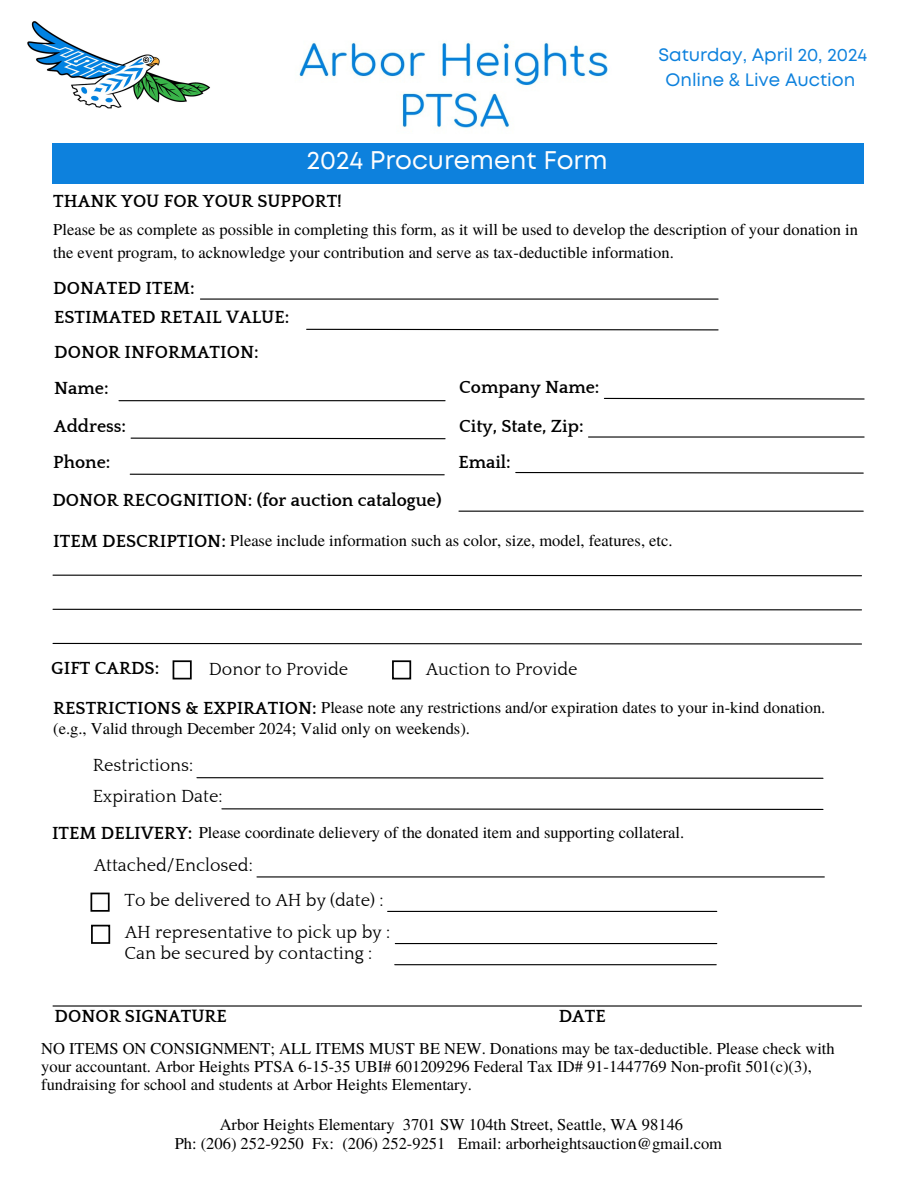
<style>
.page{position:relative;width:918px;height:1188px;background:#fff}
.page>*{position:absolute;margin:0;border:0;box-sizing:border-box;transform-origin:0 0}
.t1{font:25.5px "Mont";color:#fefefe}
.t2{font:700 18px "Quattrocento";color:#000}
.t3{font:18px "Quattrocento";color:#000}
.t4{font:18px "Mont";color:#0d81dd}
.t5{font:16.5px/18px "Te X Gyre Termes";color:#000}
.s1{font-family:"Quattrocento";font-weight:700;font-size:18px}
</style>
<div class="page">
<img style="left:27px;top:21px;width:183px;height:88px">
<img style="left:299px;top:42px;width:309px;height:86px">
<div style="left:52px;top:143px;width:812px;height:40px;background:#0d81dd"></div>
<hr style="left:200px;top:299px;width:518px;height:1px;background:#000">
<svg style="left:306px;top:328px;width:413px;height:3px"></svg>
<hr style="left:119px;top:400px;width:326px;height:1px;background:#000">
<svg style="left:603px;top:397px;width:262px;height:3px"></svg>
<svg style="left:130px;top:437px;width:316px;height:3px"></svg>
<hr style="left:589px;top:436px;width:275px;height:2px;background:#000">
<svg style="left:129px;top:473px;width:316px;height:3px"></svg>
<svg style="left:515px;top:472px;width:349px;height:2px"></svg>
<svg style="left:52px;top:574px;width:810px;height:3px"></svg>
<svg style="left:52px;top:608px;width:810px;height:3px"></svg>
<svg style="left:52px;top:642px;width:810px;height:3px"></svg>
<svg style="left:196px;top:777px;width:628px;height:2px"></svg>
<svg style="left:221px;top:808px;width:603px;height:2px"></svg>
<hr style="left:257px;top:876px;width:567px;height:2px;background:#000">
<hr style="left:388px;top:911px;width:329px;height:1px;background:#000">
<div style="left:90px;top:893px;width:20px;height:19px;border:2px solid #000"></div>
<hr style="left:395px;top:943px;width:322px;height:1px;background:#000">
<div style="left:91px;top:925px;width:19px;height:19px;border:2px solid #000"></div>
<hr style="left:395px;top:964px;width:321px;height:1px;background:#000">
<hr style="left:53px;top:1005px;width:809px;height:2px;background:#000">
<hr style="left:459px;top:511px;width:404px;height:1px;background:#000">
<div style="left:173px;top:660px;width:19px;height:19px;border:2px solid #000"></div>
<div style="left:392px;top:660px;width:19px;height:19px;border:2px solid #000"></div>
<p class="t4" style="left:658px;top:48px;width:210px">Saturday, April 20, 2024</p>
<p class="t4" style="left:666px;top:73px;width:191px">Online &amp; Live Auction</p>
<p class="t1" style="left:307px;top:151px;width:302px">2024 Procurement Form</p>
<p class="t2" style="left:53px;top:191px;width:290px">THANK YOU FOR YOUR SUPPORT!</p>
<p class="t5" style="left:53px;top:218px;width:806px;line-height:22.5px">Please be as complete as possible in completing this form, as it will be used to develop the description of your donation in the event program, to acknowledge your contribution and serve as tax-deductible information.</p>
<p class="t2" style="left:53px;top:278px;width:143px">DONATED ITEM:</p>
<p class="t2" style="left:54px;top:307px;width:237px">ESTIMATED RETAIL VALUE:</p>
<p class="t2" style="left:54px;top:343px;width:206px">DONOR INFORMATION:</p>
<p class="t2" style="left:54px;top:379px;width:56px">Name:</p>
<p class="t2" style="left:459px;top:416px;width:126px">City, State, Zip:</p>
<p class="t2" style="left:53px;top:453px;width:59px">Phone:</p>
<p class="t2" style="left:459px;top:378px;width:142px">Company Name:</p>
<p class="t2" style="left:54px;top:417px;width:74px">Address:</p>
<p class="t2" style="left:458px;top:452px;width:54px">Email:</p>
<p class="t2" style="left:52px;top:491px;width:391px">DONOR RECOGNITION: (for auction catalogue)</p>
<p class="t5" style="left:53px;top:531px;width:621px"><span class="s1">ITEM DESCRIPTION:</span> Please include information such as color, size, model, features, etc.</p>
<p class="t2" style="left:51px;top:658px;width:110px">GIFT CARDS:</p>
<p class="t3" style="left:209px;top:660px;width:141px">Donor to Provide</p>
<p class="t3" style="left:426px;top:660px;width:153px">Auction to Provide</p>
<p class="t5" style="left:53px;top:697px;width:774px"><span class="s1">RESTRICTIONS &amp; EXPIRATION:</span> Please note any restrictions and/or expiration dates to your in-kind donation.</p>
<p class="t5" style="left:53px;top:719px;width:418px">(e.g., Valid through December 2024; Valid only on weekends).</p>
<p class="t3" style="left:93px;top:756px;width:102px">Restrictions:</p>
<p class="t3" style="left:93px;top:787px;width:131px">Expiration Date:</p>
<p class="t5" style="left:52px;top:823px;width:634px"><span class="s1">ITEM DELIVERY:</span> Please coordinate delievery of the donated item and supporting collateral.</p>
<p class="t3" style="left:94px;top:856px;width:160px">Attached/Enclosed:</p>
<p class="t3" style="left:124px;top:891px;width:261px">To be delivered to AH by (date) :</p>
<p class="t3" style="left:125px;top:923px;width:267px">AH representative to pick up by :</p>
<p class="t3" style="left:124px;top:944px;width:249px">Can be secured by contacting :</p>
<p class="t2" style="left:55px;top:1007px;width:174px">DONOR SIGNATURE</p>
<p class="t2" style="left:559px;top:1007px;width:49px">DATE</p>
<p class="t5" style="left:41px;top:1039px;width:795px">NO ITEMS ON CONSIGNMENT; ALL ITEMS MUST BE NEW. Donations may be tax-deductible. Please check with your accountant. Arbor Heights PTSA 6-15-35 UBI# 601209296 Federal Tax ID# 91-1447769 Non-profit 501(c)(3), fundraising for school and students at Arbor Heights Elementary.</p>
<p class="t5" style="left:220px;top:1114px;width:465px">Arbor Heights Elementary 3701 SW 104th Street, Seattle, WA 98146</p>
<p class="t5" style="left:175px;top:1133px;width:549px">Ph: (206) 252-9250 Fx: (206) 252-9251 Email: arborheightsauction@gmail.com</p>
</div>
